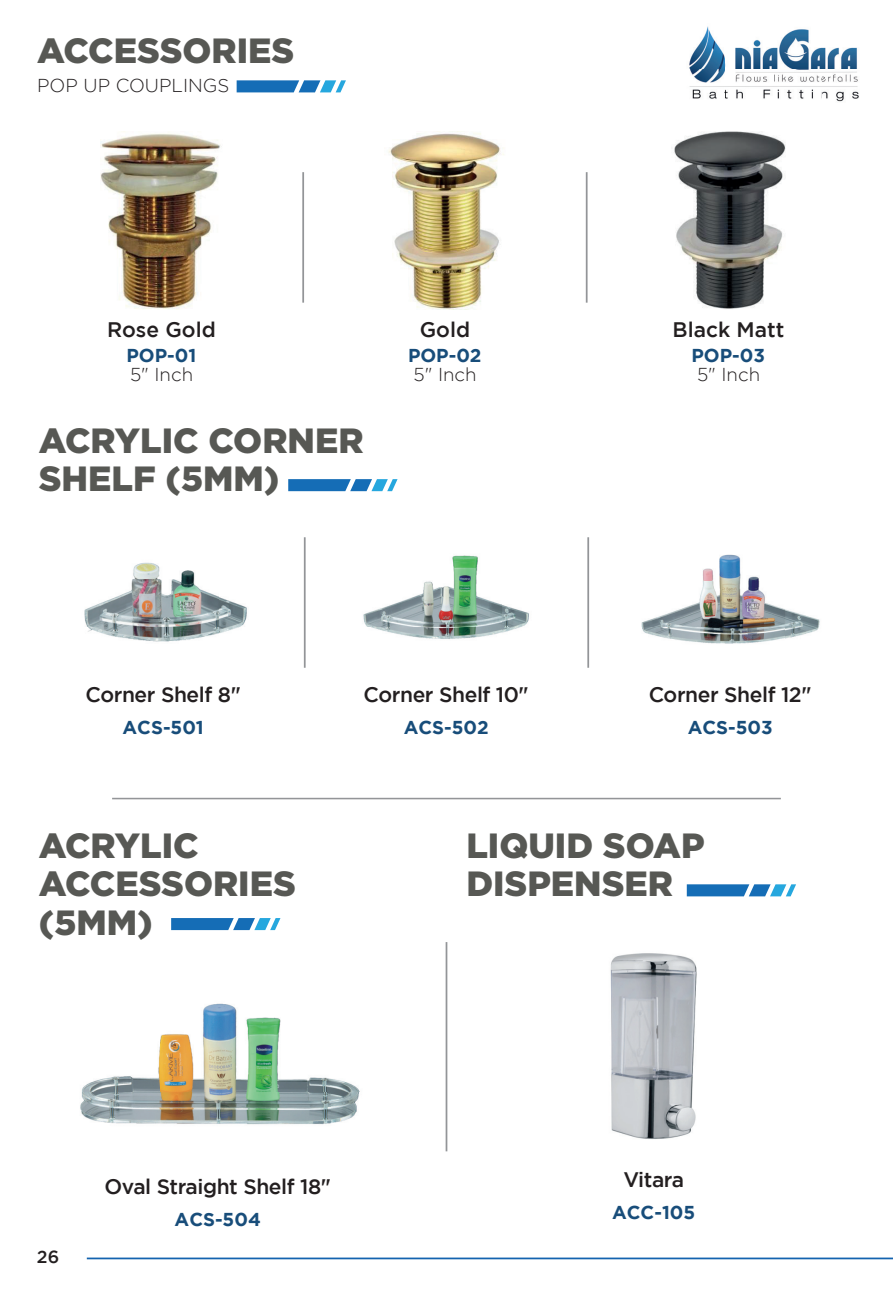
<style>
.page{position:relative;width:893px;height:1290px;background:#fff}
.page>*{position:absolute;margin:0;border:0;box-sizing:border-box;transform-origin:0 0}
.t1{font:900 35px/38.5px "Gotham";color:#575854}
.t2{font:500 21px "Gotham";letter-spacing:-.02em;color:#231f20}
.t3{font:500 21px "Gotham";color:#231f20}
.t4{font:700 18.55px "Gotham";color:#184d7a}
.t5{font:300 18.55px "Gotham";color:#231f20}
.t6{font:500 17.5px "Gotham";color:#231f20}
</style>
<div class="page">
<img style="left:689px;top:26px;width:170px;height:76px">
<hr style="left:87px;top:1257px;width:806px;height:2px;background:#1363af">
<svg style="left:288px;top:479px;width:110px;height:12px"></svg>
<svg style="left:237px;top:80px;width:109px;height:12px"></svg>
<svg style="left:171px;top:918px;width:109px;height:12px"></svg>
<svg style="left:687px;top:884px;width:109px;height:12px"></svg>
<hr style="left:112px;top:798px;width:669px;height:1px;background:#939598">
<hr style="left:304px;top:537px;width:2px;height:131px;background:#939598">
<hr style="left:587px;top:537px;width:2px;height:131px;background:#939598">
<img style="left:84px;top:562px;width:163px;height:80px">
<img style="left:363px;top:555px;width:166px;height:84px">
<img style="left:641px;top:554px;width:179px;height:90px">
<hr style="left:446px;top:942px;width:1px;height:209px;background:#939598">
<img style="left:80px;top:1003px;width:280px;height:122px">
<img style="left:610px;top:953px;width:87px;height:186px">
<hr style="left:302px;top:172px;width:2px;height:131px;background:#939598">
<hr style="left:586px;top:172px;width:2px;height:131px;background:#939598">
<img style="left:100px;top:131px;width:121px;height:178px">
<img style="left:388px;top:131px;width:116px;height:178px">
<img style="left:674px;top:131px;width:112px;height:178px">
<p class="t1" style="left:37px;top:30px;width:259px">ACCESSORIES</p>
<p class="t5" style="left:37px;top:75px;width:194px">POP UP COUPLINGS</p>
<p class="t3" style="left:107px;top:317px;width:110px">Rose Gold</p>
<p class="t4" style="left:126px;top:344px;width:71px">POP-01</p>
<p class="t5" style="left:130px;top:365px;width:65px">5" Inch</p>
<p class="t1" style="left:39px;top:420px;width:326px">ACRYLIC CORNER<br>SHELF (5MM)</p>
<p class="t2" style="left:420px;top:317px;width:52px">Gold</p>
<p class="t4" style="left:408px;top:344px;width:75px">POP-02</p>
<p class="t5" style="left:413px;top:365px;width:65px">5" Inch</p>
<p class="t2" style="left:86px;top:682px;width:157px">Corner Shelf 8"</p>
<p class="t4" style="left:123px;top:716px;width:83px">ACS-501</p>
<p class="t2" style="left:364px;top:682px;width:167px">Corner Shelf 10"</p>
<p class="t4" style="left:404px;top:716px;width:86px">ACS-502</p>
<p class="t3" style="left:673px;top:317px;width:113px">Black Matt</p>
<p class="t4" style="left:691px;top:344px;width:75px">POP-03</p>
<p class="t5" style="left:697px;top:365px;width:65px">5" Inch</p>
<p class="t2" style="left:649px;top:682px;width:164px">Corner Shelf 12"</p>
<p class="t4" style="left:688px;top:716px;width:86px">ACS-503</p>
<p class="t1" style="left:39px;top:825px;width:259px">ACRYLIC<br>ACCESSORIES (5MM)</p>
<p class="t1" style="left:466px;top:825px;width:240px">LIQUID SOAP<br>DISPENSER</p>
<p class="t6" style="left:37px;top:1246px;width:24px">26</p>
<p class="t2" style="left:104px;top:1174px;width:228px">Oval Straight Shelf 18"</p>
<p class="t4" style="left:175px;top:1208px;width:88px">ACS-504</p>
<p class="t2" style="left:623px;top:1167px;width:62px">Vitara</p>
<p class="t4" style="left:612px;top:1201px;width:85px">ACC-105</p>
</div>
